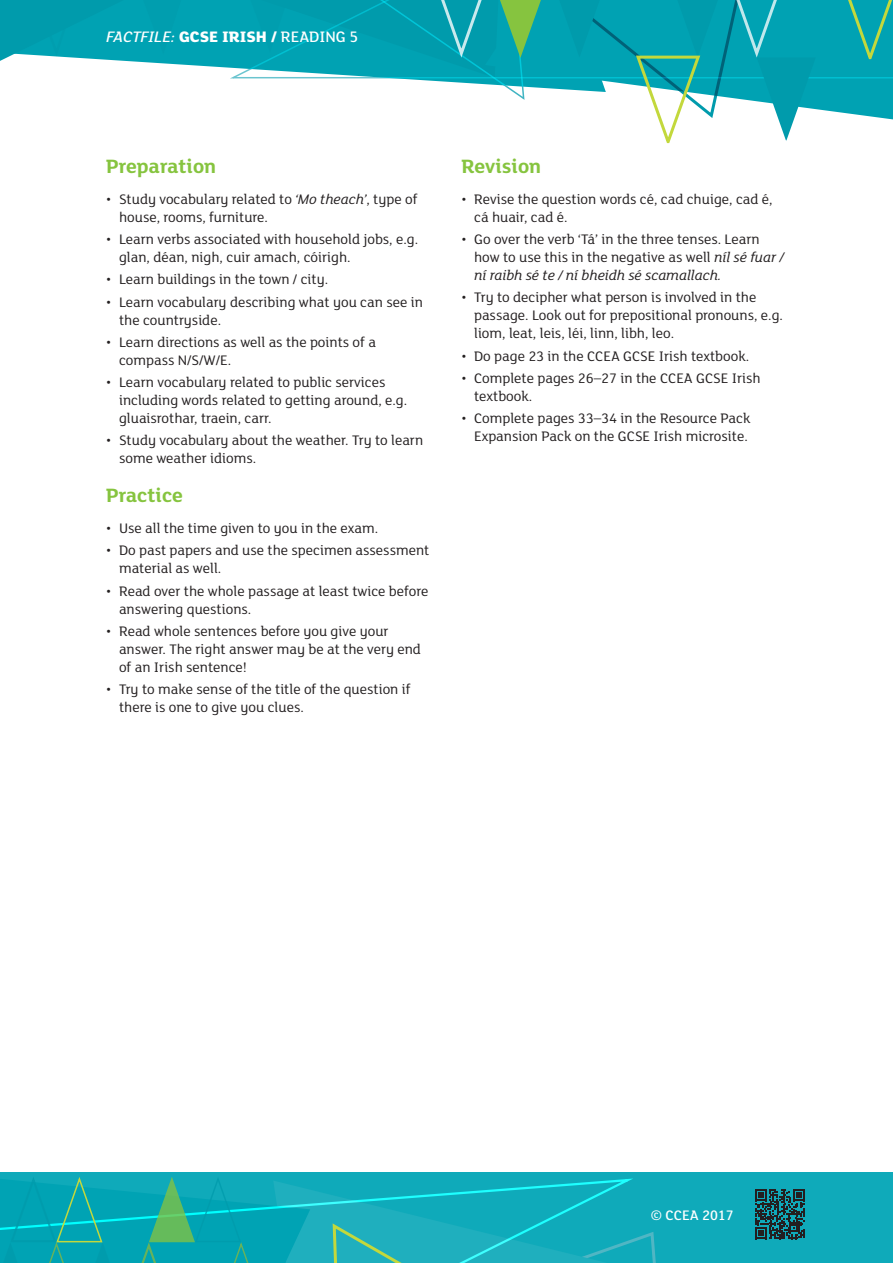
<style>
.page{position:relative;width:893px;height:1263px;background:#fff}
.page>*{position:absolute;margin:0;border:0;box-sizing:border-box;transform-origin:0 0}
.t1{font:700 21px "FS Lola";color:#86c43f}
.t2{font:800 16.5px "FS Lola";color:#fff}
.t3{font:15px/18px "FS Lola";color:#231f20}
.t4{font:500 15px "FS Lola";color:#fff}
.s1{font-weight:500}
.s2{font-weight:500;font-style:italic}
.s3{font-style:italic}
</style>
<div class="page">
<div style="left:0;top:1172px;width:893px;height:91px;background:#0faaba"></div>
<div style="left:189px;top:0;width:36px;height:68px;background:#00a2b3"></div>
<svg style="left:0;top:0;width:189px;height:65px;background:#16a7b7"></svg>
<svg style="left:225px;top:0;width:668px;height:144px"></svg>
<svg style="left:0;top:1177px;width:805px;height:86px"></svg>
<p class="t2" style="left:200px;top:25px;width:160px">SE IRISH / <span class="s1">READING 5</span></p>
<p class="t2" style="left:107px;top:26px;width:357px"><span class="s2">FACTFILE:</span> GCE HISTORY OF ART / <span class="s1">ARCHITECTURE</span></p>
<h1 class="t1" style="left:106px;top:152px;width:111px">Preparation</h1>
<p class="t3" style="left:119px;top:189px;width:300px;text-indent:-13px">• Study vocabulary related to <span class="s3">‘Mo theach’</span>, type of house, rooms, furniture.</p>
<p class="t3" style="left:119px;top:230px;width:301px;text-indent:-13px">• Learn verbs associated with household jobs, e.g. glan, déan, nigh, cuir amach, cóirigh.</p>
<p class="t3" style="left:106px;top:270px;width:223px">• Learn buildings in the town / city.</p>
<p class="t3" style="left:119px;top:292px;width:305px;text-indent:-13px">• Learn vocabulary describing what you can see in the countryside.</p>
<p class="t3" style="left:119px;top:332px;width:258px;text-indent:-13px">• Learn directions as well as the points of a compass N/S/W/E.</p>
<p class="t3" style="left:119px;top:373px;width:290px;text-indent:-13px">• Learn vocabulary related to public services including words related to getting around, e.g. gluaisrothar, traein, carr.</p>
<p class="t3" style="left:119px;top:431px;width:306px;text-indent:-13px">• Study vocabulary about the weather. Try to learn some weather idioms.</p>
<h1 class="t1" style="left:106px;top:481px;width:78px">Practice</h1>
<p class="t3" style="left:106px;top:519px;width:273px">• Use all the time given to you in the exam.</p>
<p class="t3" style="left:119px;top:541px;width:312px;text-indent:-13px">• Do past papers and use the specimen assessment material as well.</p>
<p class="t3" style="left:119px;top:581px;width:311px;text-indent:-13px">• Read over the whole passage at least twice before answering questions.</p>
<p class="t3" style="left:119px;top:621px;width:303px;text-indent:-13px">• Read whole sentences before you give your answer. The right answer may be at the very end of an Irish sentence!</p>
<p class="t3" style="left:119px;top:680px;width:293px;text-indent:-13px">• Try to make sense of the title of the question if there is one to give you clues.</p>
<h1 class="t1" style="left:461px;top:152px;width:81px">Revision</h1>
<p class="t3" style="left:474px;top:189px;width:300px;text-indent:-13px">• Revise the question words cé, cad chuige, cad é, cá huair, cad é.</p>
<p class="t3" style="left:474px;top:230px;width:311px;text-indent:-13px">• Go over the verb ‘Tá’ in the three tenses. Learn how to use this in the negative as well <span class="s3">níl sé fuar / ní raibh sé te / ní bheidh sé scamallach.</span></p>
<p class="t3" style="left:474px;top:288px;width:310px;text-indent:-13px">• Try to decipher what person is involved in the passage. Look out for prepositional pronouns, e.g. liom, leat, leis, léi, linn, libh, leo.</p>
<p class="t3" style="left:461px;top:346px;width:289px">• Do page 23 in the CCEA GCSE Irish textbook.</p>
<p class="t3" style="left:474px;top:368px;width:288px;text-indent:-13px">• Complete pages 26–27 in the CCEA GCSE Irish textbook.</p>
<p class="t3" style="left:461px;top:409px;width:291px;text-align:right">• Complete pages 33–34 in the Resource Pack<br>Expansion Pack on the GCSE Irish microsite.</p>
<p class="t4" style="left:651px;top:1206px;width:84px">© CCEA 2017</p>
</div>
